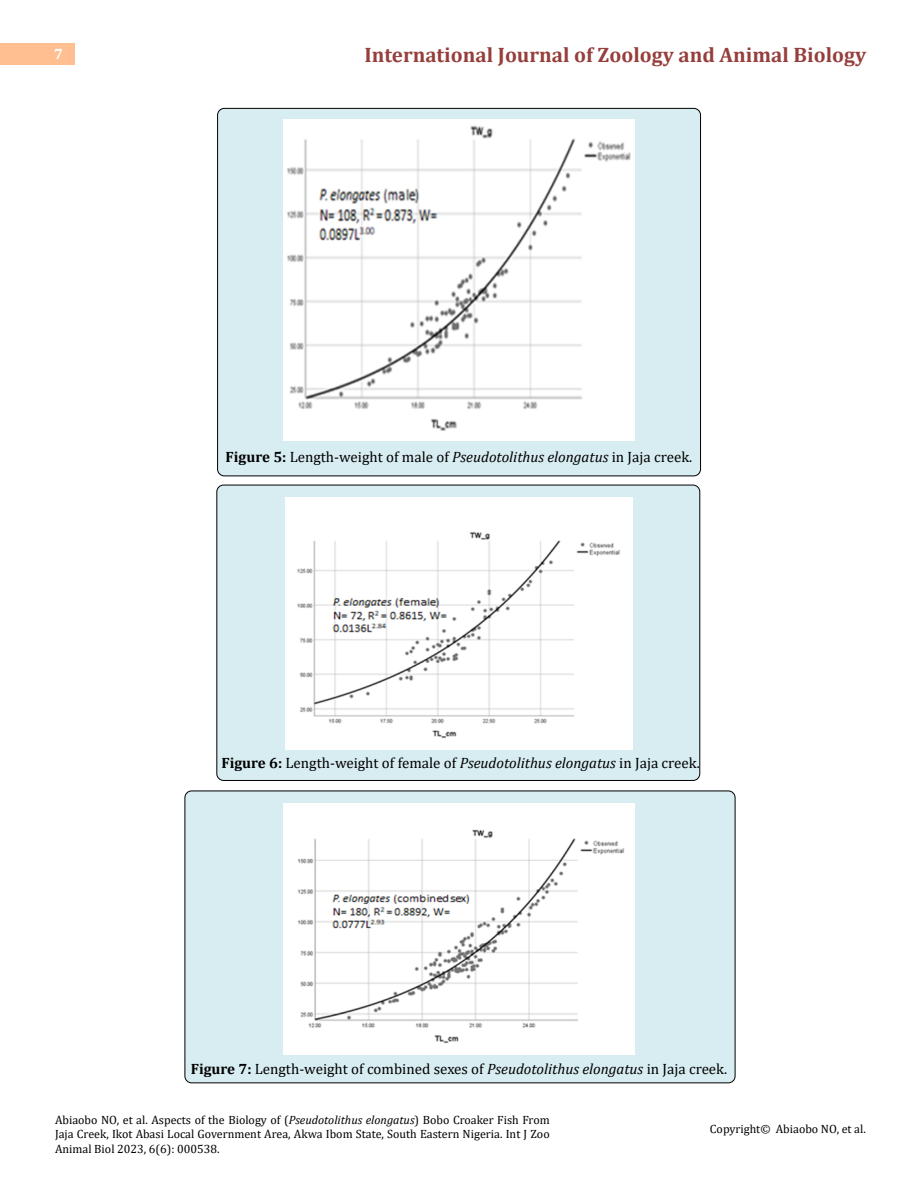
<style>
.page{position:relative;width:918px;height:1188px;background:#fff}
.page>*{position:absolute;margin:0;border:0;box-sizing:border-box;transform-origin:0 0}
.t1{font:700 21px "Cambria";color:#953f3c}
.t2{font:15px "Cambria";color:#000}
.t3{font:700 15px "Cambria";color:#fff}
.t4{font:12px/14.4px "Cambria";color:#000;text-align:justify}
.s1{font-weight:700}
.s2{font-style:italic}
</style>
<div class="page">
<div style="left:0;top:43px;width:75px;height:21px;background:#ffbf91"></div>
<div style="left:185px;top:791px;width:550px;height:292px;background:#d8edf2;border-radius:7px"></div>
<div style="left:185px;top:791px;width:550px;height:292px;border:1px solid #000;border-radius:7px"></div>
<div style="left:217px;top:485px;width:483px;height:295px;background:#d8edf2;border-radius:7px"></div>
<div style="left:216px;top:485px;width:484px;height:296px;border:1px solid #000;border-radius:7px"></div>
<div style="left:218px;top:108px;width:483px;height:368px;background:#d8edf2;border-radius:7px"></div>
<img style="left:283px;top:120px;width:352px;height:320px">
<img style="left:285px;top:498px;width:348px;height:251px">
<img style="left:283px;top:804px;width:352px;height:250px">
<p class="t3" style="left:54px;top:44px;width:10px">7</p>
<h1 class="t1" style="left:364px;top:40px;width:503px">International Journal of Zoology and Animal Biology</h1>
<p class="t2" style="left:226px;top:448px;width:468px"><span class="s1">Figure 5:</span> Length-weight of male of <span class="s2">Pseudotolithus elongatus</span> in Jaja creek.</p>
<p class="t2" style="left:221px;top:754px;width:480px"><span class="s1">Figure 6:</span> Length-weight of female of <span class="s2">Pseudotolithus elongatus</span> in Jaja creek.</p>
<p class="t2" style="left:191px;top:1060px;width:538px"><span class="s1">Figure 7:</span> Length-weight of combined sexes of <span class="s2">Pseudotolithus elongatus</span> in Jaja creek.</p>
<p class="t4" style="left:55px;top:1113px;width:496px">Abiaobo NO, et al. Aspects of the Biology of (<span class="s2">Pseudotolithus elongatus</span>) Bobo Croaker Fish From Jaja Creek, Ikot Abasi Local Government Area, Akwa Ibom State, South Eastern Nigeria. Int J Zoo Animal Biol 2023, 6(6): 000538.</p>
<p class="t4" style="left:710px;top:1121px;width:158px">Copyright© Abiaobo NO, et al.</p>
</div>
